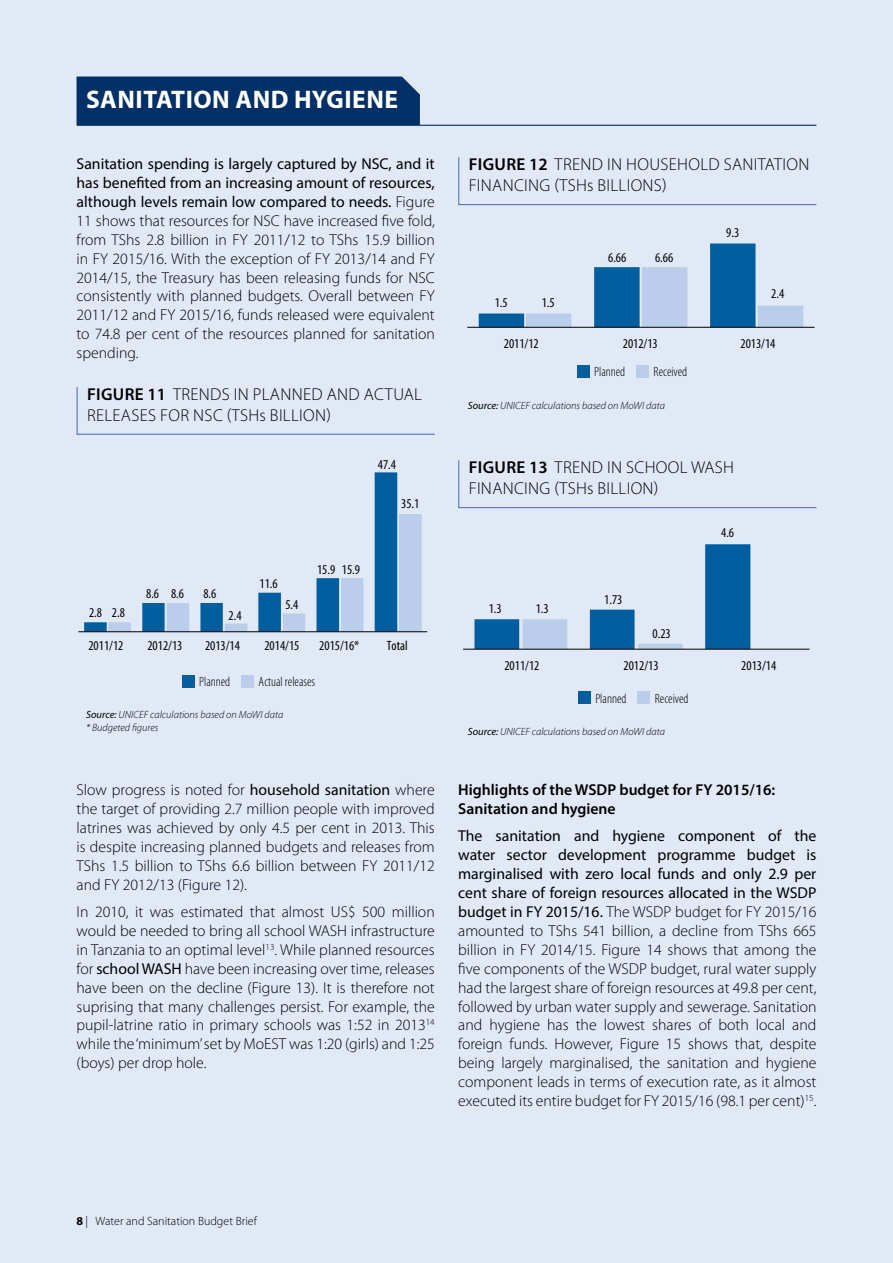
<style>
.page{position:relative;width:893px;height:1263px;background:#e1e8f6}
.page>*{position:absolute;margin:0;border:0;box-sizing:border-box;transform-origin:0 0}
.t1{font:700 25.5px "Myriad Pro";letter-spacing:.02em;color:#fff}
.t2{font:300 17.25px/20.7px "Myriad Pro";letter-spacing:.02em;color:#000}
.t3{font:600 17.25px "Myriad Pro";letter-spacing:.02em;color:#000}
.t4{font:300 15.75px/18.9px "Myriad Pro";color:#000;text-align:justify}
.t5{font:600 15.75px/18.9px "Myriad Pro";color:#000}
.t6{font:condensed 13.5px "Myriad Pro";color:#000}
.t7{font:300 condensed 13.5px "Myriad Pro";color:#000}
.t8{font:300 12px "Myriad Pro";color:#000}
.t9{font:italic 300 10.5px/12.6px "Myriad Pro";color:#000}
.s1{font-weight:400}
.s2{font-weight:300}
.s3{font-weight:600}
.s4{font-weight:700}
</style>
<div class="page">
<hr style="left:77px;top:125px;width:739px;height:1px;background:#003067">
<div style="left:77px;top:77px;width:343px;height:48px;background:#003067"></div>
<svg style="left:76px;top:387px;width:359px;height:48px"></svg>
<svg style="left:458px;top:157px;width:359px;height:49px"></svg>
<svg style="left:458px;top:460px;width:359px;height:49px"></svg>
<div style="left:242px;top:675px;width:12px;height:12px;background:#bacdea"></div>
<div style="left:182px;top:675px;width:12px;height:12px;background:#005e9e"></div>
<svg style="left:84px;top:472px;width:313px;height:159px"></svg>
<svg style="left:108px;top:514px;width:314px;height:117px"></svg>
<hr style="left:78px;top:631px;width:349px;height:1px;background:#000">
<div style="left:637px;top:365px;width:12px;height:12px;background:#bacdea"></div>
<div style="left:577px;top:365px;width:12px;height:12px;background:#005e9e"></div>
<svg style="left:479px;top:243px;width:324px;height:84px"></svg>
<hr style="left:467px;top:327px;width:348px;height:1px;background:#000">
<div style="left:638px;top:691px;width:12px;height:13px;background:#bacdea"></div>
<div style="left:578px;top:691px;width:12px;height:12px;background:#005e9e"></div>
<svg style="left:474px;top:544px;width:276px;height:105px"></svg>
<hr style="left:463px;top:649px;width:346px;height:1px;background:#000">
<h1 class="t1" style="left:86px;top:83px;width:115px">SANITATION</h1>
<h1 class="t1" style="left:236px;top:83px;width:164px">AND HYGIENE</h1>
<p class="t4" style="left:77px;top:154px;width:360px"><span class="s1">Sanitation spending is largely captured by NSC, and it has benefited from an increasing amount of resources, although levels remain low compared to needs.</span> Figure 11 shows that resources for N SC have increased five fold, from TShs 2.8 billion in FY 2011/12 to TShs 15.9 billion in FY 2015/16. With the exception of FY 2013/14 and FY 2014/15, the Treasury has been releasing funds for NSC consistently with planned budgets. Overall between FY 2011/12 and FY 2015/16, funds released were equivalent to 74.8 per cent of the resources planned for sanitation spending.</p>
<p class="t3" style="left:87px;top:383px;width:97px">Figure 11 <span class="s2">TREND</span></p>
<p class="t2" style="left:87px;top:384px;width:336px;text-indent:135px">S IN Planned and actual releases for NSC (TShs billion)</p>
<p class="t6" style="left:378px;top:456px;width:20px">47.4</p>
<p class="t6" style="left:317px;top:561px;width:45px">15.9 15.9</p>
<p class="t6" style="left:401px;top:495px;width:20px">35.1</p>
<p class="t6" style="left:260px;top:575px;width:20px">11.6</p>
<p class="t6" style="left:146px;top:586px;width:39px">8.6 8.6</p>
<p class="t6" style="left:203px;top:586px;width:15px">8.6</p>
<p class="t6" style="left:285px;top:596px;width:15px">5.4</p>
<p class="t6" style="left:89px;top:605px;width:15px">2.8</p>
<p class="t6" style="left:88px;top:637px;width:36px">2011/12</p>
<p class="t6" style="left:147px;top:637px;width:36px">2012/13</p>
<p class="t6" style="left:205px;top:637px;width:36px">2013/14</p>
<p class="t6" style="left:264px;top:637px;width:36px">2014/15</p>
<p class="t6" style="left:319px;top:637px;width:42px">2015/16*</p>
<p class="t6" style="left:387px;top:637px;width:22px">Total</p>
<p class="t6" style="left:112px;top:605px;width:15px">2.8</p>
<p class="t6" style="left:229px;top:607px;width:15px">2.4</p>
<p class="t7" style="left:199px;top:674px;width:33px">Planned</p>
<p class="t7" style="left:259px;top:674px;width:58px">Actual releases</p>
<p class="t9" style="left:86px;top:709px;width:199px"><span class="s1">Source:</span> UNICEF calculations based on MoWI data * Budgeted figures</p>
<p class="t4" style="left:77px;top:780px;width:360px">Slow progress is noted for <span class="s1">household sanitation</span> where the target of providing 2.7 million people with improved latrines was achieved by only 4.5 per cent in 2013. This is despite increasing planned budgets and releases from TShs 1.5 billion to TShs 6.6 billion between FY 2011/12 and FY 2012/13 (Figure 12).</p>
<p class="t4" style="left:77px;top:902px;width:360px">I n 2010, it was estimated that almost US$ 500 million would be needed to bring all school WASH infrastructure in Tanzania to an optimal level<sup>13</sup>. While planned resources for <span class="s1">school WASH</span> have been increasing over time, releases have been on the decline (Figure 13). It is therefore not suprising that many challenges persist. For example, the pupil-latrine ratio in primary schools was 1:52 in 2013<sup>14 </sup>while the ‘minimum’ set by MoEST was 1:20 (girls) and 1:25 (boys) per drop hole.</p>
<p class="t2" style="left:469px;top:154px;width:342px"><span class="s3">Figure 12</span> Trend in household sanitation financing (TShs billions)</p>
<p class="t6" style="left:495px;top:294px;width:15px">1.5</p>
<p class="t6" style="left:542px;top:294px;width:15px">1.5</p>
<p class="t6" style="left:608px;top:249px;width:20px">6.66</p>
<p class="t6" style="left:655px;top:249px;width:20px">6.66</p>
<p class="t6" style="left:726px;top:225px;width:15px">9.3</p>
<p class="t6" style="left:771px;top:286px;width:15px">2.4</p>
<p class="t6" style="left:504px;top:336px;width:36px">2011/12</p>
<p class="t6" style="left:623px;top:336px;width:36px">2012/13</p>
<p class="t6" style="left:740px;top:336px;width:36px">2013/14</p>
<p class="t7" style="left:594px;top:364px;width:33px">Planned</p>
<p class="t7" style="left:654px;top:364px;width:35px">Received</p>
<p class="t9" style="left:468px;top:399px;width:199px"><span class="s1">Source:</span> UNICEF calculations based on MoWI data</p>
<p class="t2" style="left:469px;top:457px;width:264px;text-indent:138px">IN School WASH financing (TShs billion)</p>
<p class="t3" style="left:469px;top:456px;width:97px">Figure 13 <span class="s2">TREND</span></p>
<p class="t6" style="left:489px;top:600px;width:15px">1.3</p>
<p class="t6" style="left:536px;top:600px;width:15px">1.3</p>
<p class="t6" style="left:604px;top:591px;width:20px">1.73</p>
<p class="t6" style="left:653px;top:625px;width:20px">0.23</p>
<p class="t6" style="left:721px;top:524px;width:15px">4.6</p>
<p class="t6" style="left:504px;top:657px;width:37px">2011/12</p>
<p class="t6" style="left:623px;top:657px;width:37px">2012/13</p>
<p class="t6" style="left:741px;top:657px;width:37px">2013/14</p>
<p class="t7" style="left:595px;top:690px;width:33px">Planned</p>
<p class="t7" style="left:655px;top:690px;width:35px">Received</p>
<p class="t9" style="left:468px;top:725px;width:199px"><span class="s1">Source:</span> UNICEF calculations based on MoWI data</p>
<p class="t5" style="left:458px;top:780px;width:319px">Highlights of the WSDP budget for FY 2015/16:<br>Sanitation and hygiene</p>
<p class="t4" style="left:458px;top:826px;width:360px"><span class="s1">The sanitation and hygiene component of the water sector development programme budget is marginalised with zero local funds and only 2.9 per cent share of foreign resources allocated in the WSDP budget in FY 2015/16.</span> The WSDP budget for FY 2015/16 amounted to TShs 541 billion, a decline from TShs 665 billion in FY 2014/15. Figure 14 shows that among the five components of the WSDP budget, rural water supply had the largest share of foreign resources at 49.8 per cent, followed by urban water supply and sewerage. Sanitation and hygiene has the lowest shares of both local and foreign funds. However, Figure 15 shows that, despite being largely marginalised, the sanitation and hygiene component leads in terms of execution rate, as it almost executed its entire budget for FY 2015/16 (98.1 per cent)<sup>15</sup>.</p>
<p class="t8" style="left:77px;top:1214px;width:182px"><span class="s4">8</span> | Water and Sanitation Budget Brief</p>
</div>
